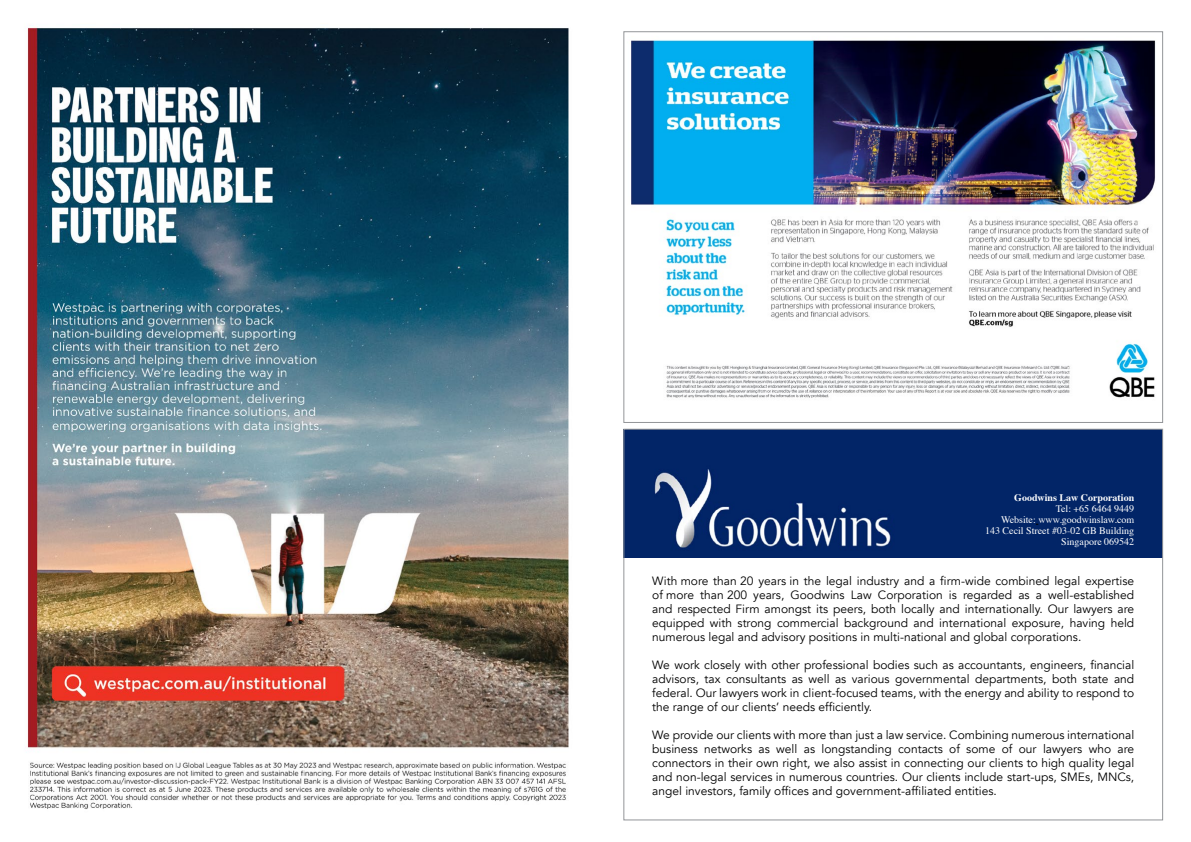
<style>
.page{position:relative;width:1191px;height:842px;background:#fff}
.page>*{position:absolute;margin:0;border:0;box-sizing:border-box;transform-origin:0 0}
.t1{font:12px/14px "Avenir";color:#000;text-align:justify}
.t2{font:10px/11px "Times";color:#fff;text-align:right}
.t3{font:700 10px "Times";color:#fff}
</style>
<div class="page">
<div style="left:625px;top:431px;width:535px;height:127px;background:#022567"></div>
<img style="left:27px;top:25px;width:542px;height:784px">
<img style="left:631px;top:40px;width:525px;height:358px">
<p class="t3" style="left:1014px;top:488px;width:122px">Goodwins Law Corporation</p>
<p class="t2" style="left:985px;top:503px;width:151px">Tel: +65 6464 9449<br>Website: www.goodwinslaw.com<br>143 Cecil Street #03-02 GB Building<br>Singapore 069542</p>
<p class="t1" style="left:652px;top:574px;width:483px">With more than 20 years in the legal industry and a firm-wide combined legal expertise of more than 200 years, Goodwins Law Corporation is regarded as a well-established and respected Firm amongst its peers, both locally and internationally. Our lawyers are equipped with strong commercial background and international exposure, having held numerous legal and advisory positions in multi-national and global corporations.</p>
<p class="t1" style="left:652px;top:658px;width:483px">We work closely with other professional bodies such as accountants, engineers, financial advisors, tax consultants as well as various governmental departments, both state and federal. Our lawyers work in client-focused teams, with the energy and ability to respond to the range of our clients’ needs efficiently.</p>
<p class="t1" style="left:652px;top:728px;width:483px">We provide our clients with more than just a law service. Combining numerous international business networks as well as longstanding contacts of some of our lawyers who are connectors in their own right, we also assist in connecting our clients to high quality legal and non-legal services in numerous countries. Our clients include start-ups, SMEs, MNCs, angel investors, family offices and government-affiliated entities.</p>
</div>
